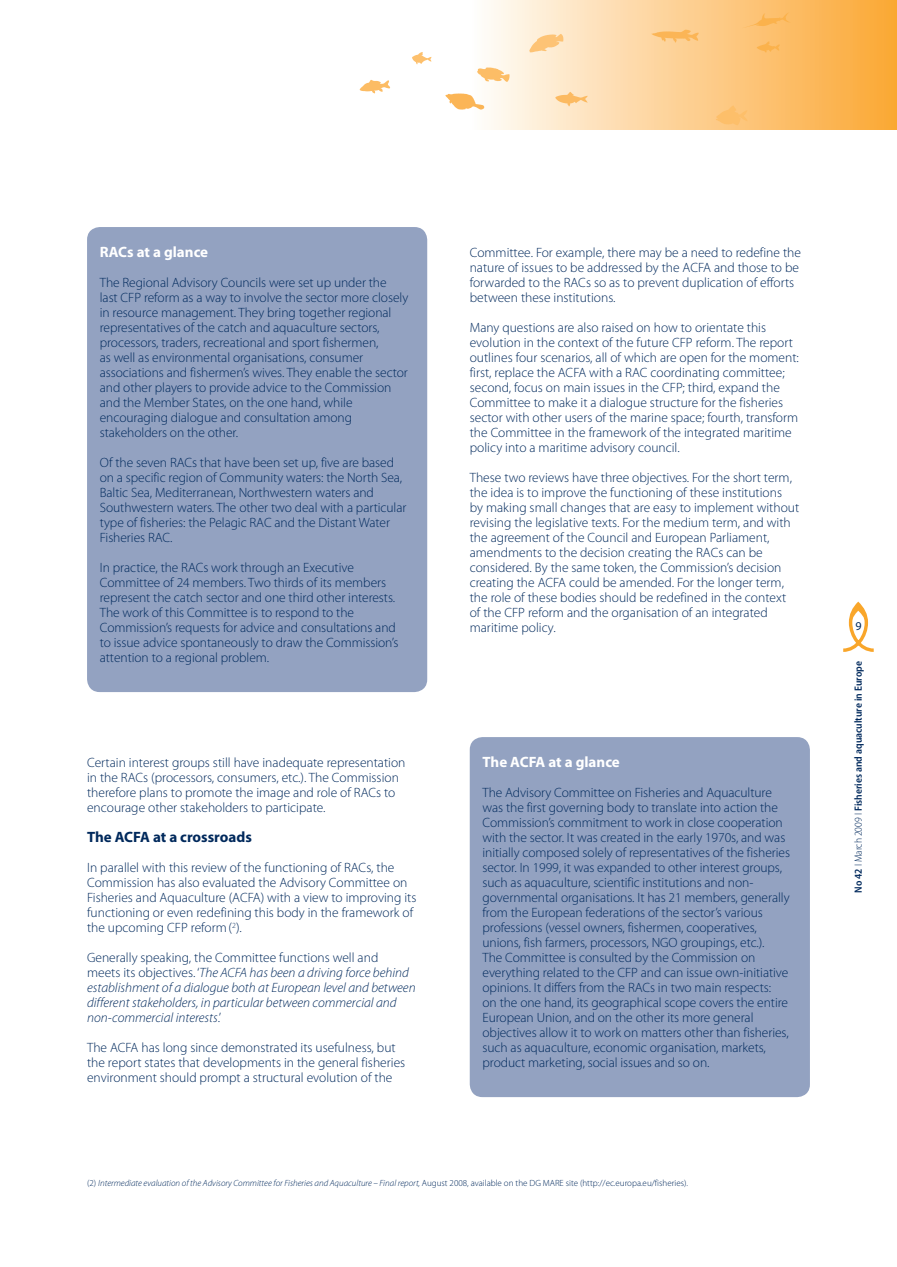
<style>
.page{position:relative;width:897px;height:1267px;background:#fff}
.page>*{position:absolute;margin:0;border:0;box-sizing:border-box;transform-origin:0 0}
.t1{font:700 15px "Myriad Pro";color:#fff}
.t2{font:700 15px "Myriad Pro";color:#00295c}
.t3{font:300 13.5px/15px "Myriad Pro";letter-spacing:-.005em;color:#00295c}
.t4{font:italic 300 13.5px/15px "Myriad Pro";color:#00295c}
.t5{font:12px "Myriad Pro";color:#00295c}
.t6{font:600 semi-condensed 10.5px "Myriad Pro";color:#00295c}
.t7{font:italic 300 9px "Myriad Pro";color:#00295c}
.s1{font-style:normal}
.s2{font-weight:300}
</style>
<div class="page">
<svg style="left:843px;top:602px;width:31px;height:50px"></svg>
<div style="left:470px;top:0;width:427px;height:130px;background:linear-gradient(to right,#fffcf9,#fba733)"></div>
<svg style="left:555px;top:92px;width:33px;height:14px"></svg>
<svg style="left:757px;top:41px;width:23px;height:11px"></svg>
<svg style="left:360px;top:80px;width:30px;height:13px"></svg>
<svg style="left:652px;top:30px;width:47px;height:13px"></svg>
<svg style="left:716px;top:105px;width:32px;height:20px"></svg>
<svg style="left:412px;top:52px;width:19px;height:12px"></svg>
<svg style="left:477px;top:67px;width:33px;height:15px"></svg>
<svg style="left:529px;top:34px;width:34px;height:18px"></svg>
<svg style="left:446px;top:93px;width:38px;height:17px"></svg>
<svg style="left:742px;top:13px;width:49px;height:15px"></svg>
<div style="left:87px;top:227px;width:340px;height:465px;background:#93a2c1;border-radius:13px"></div>
<div style="left:470px;top:737px;width:340px;height:360px;background:#93a2c1;border-radius:13px"></div>
<p class="t1" style="left:100px;top:246px;width:110px">RACs at a glance</p>
<p class="t3" style="left:100px;top:276px;width:310px">The Regional Advisory Councils were set up under the<br>last CFP reform as a way to involve the sector more closely in resource management. They bring together regional representatives of the catch and aquaculture sectors, processors, traders, recreational and sport fishermen,<br>as well as environmental organisations, consumer associations and fishermen’s wives. They enable the sector and other players to provide advice to the Commission and the Member States, on the one hand, while encouraging dialogue and consultation among stakeholders on the other.</p>
<p class="t3" style="left:100px;top:456px;width:308px">Of the seven RACs that have been set up, five are based on a specific region of Community waters: the North Sea, Baltic Sea, Mediterranean, Northwestern waters and Southwestern waters. The other two deal with a particular type of fisheries: the Pelagic RAC and the Distant Water Fisheries RAC.</p>
<p class="t3" style="left:100px;top:561px;width:300px">In practice, the RACs work through an Executive Committee of 24 members. Two thirds of its members represent the catch sector and one third other interests.<br>The work of this Committee is to respond to the Commission’s requests for advice and consultations and to issue advice spontaneously to draw the Commission’s attention to a regional problem.</p>
<p class="t3" style="left:87px;top:756px;width:320px">Certain interest groups still have inadequate representation in the RACs (processors, consumers, etc.). The Commission therefore plans to promote the image and role of RACs to encourage other stakeholders to participate.</p>
<p class="t2" style="left:87px;top:831px;width:166px">The ACFA at a crossroads</p>
<p class="t3" style="left:87px;top:861px;width:331px">In parallel with this review of the functioning of RACs, the Commission has also evaluated the Advisory Committee on Fisheries and Aquaculture (ACFA) with a view to improving its functioning or even redefining this body in the framework of the upcoming CFP reform (<sup>2</sup>).</p>
<p class="t4" style="left:87px;top:951px;width:330px"><span class="s1">Generally speaking, the Committee functions well and<br>meets its objectives. ‘</span>The ACFA has been a driving force behind establishment of a dialogue both at European level and between different stakeholders, in particular between commercial and non-commercial interests<span class="s1">.’</span></p>
<p class="t3" style="left:87px;top:1041px;width:320px">The ACFA has long since demonstrated its usefulness, but the report states that developments in the general fisheries environment should prompt a structural evolution of the</p>
<p class="t3" style="left:470px;top:246px;width:333px">Committee. For example, there may be a need to redefine the nature of issues to be addressed by the ACFA and those to be forwarded to the RACs so as to prevent duplication of efforts between these institutions.</p>
<p class="t3" style="left:470px;top:321px;width:331px">Many questions are also raised on how to orientate this evolution in the context of the future CFP reform. The report outlines four scenarios, all of which are open for the moment: first, replace the ACFA with a RAC coordinating committee; second, focus on main issues in the CFP; third, expand the Committee to make it a dialogue structure for the fisheries sector with other users of the marine space; fourth, transform the Committee in the framework of the integrated maritime policy into a maritime advisory council.</p>
<p class="t3" style="left:470px;top:471px;width:331px">These two reviews have three objectives. For the short term, the idea is to improve the functioning of these institutions<br>by making small changes that are easy to implement without revising the legislative texts. For the medium term, and with the agreement of the Council and European Parliament, amendments to the decision creating the RACs can be considered. By the same token, the Commission’s decision creating the ACFA could be amended. For the longer term, the role of these bodies should be redefined in the context of the CFP reform and the organisation of an integrated maritime policy.</p>
<p class="t1" style="left:482px;top:756px;width:139px">The ACFA at a glance</p>
<p class="t3" style="left:482px;top:786px;width:309px">The Advisory Committee on Fisheries and Aquaculture was the first governing body to translate into action the Commission’s commitment to work in close cooperation with the sector. It was created in the early 1970s, and was initially composed solely of representatives of the fisheries sector. In 1999, it was expanded to other interest groups, such as aquaculture, scientific institutions and non&shy;governmental organisations. It has 21 members, generally from the European federations of the sector’s various professions (vessel owners, fishermen, cooperatives, unions, fish farmers, processors, NGO groupings, etc.).<br>The Committee is consulted by the Commission on everything related to the CFP and can issue own-initiative opinions. It differs from the RACs in two main respects:<br>on the one hand, its geographical scope covers the entire European Union, and on the other its more general objectives allow it to work on matters other than fisheries, such as aquaculture, economic organisation, markets, product marketing, social issues and so on.</p>
<p class="t7" style="left:87px;top:1180px;width:602px"><span class="s1">(2)</span> Intermediate evaluation of the Advisory Committee for Fisheries and Aquaculture – Final report, <span class="s1">August 2008, available on the DG MARE site (http://ec.europa.eu/fisheries).</span></p>
<p class="t5" style="left:855px;top:622px;width:8px">9</p>
<p class="t6" style="left:854px;top:893px;width:233px;rotate:-90deg">No 42 <span class="s2">I March 2009 I</span> Fisheries and aquaculture in Europe</p>
</div>
